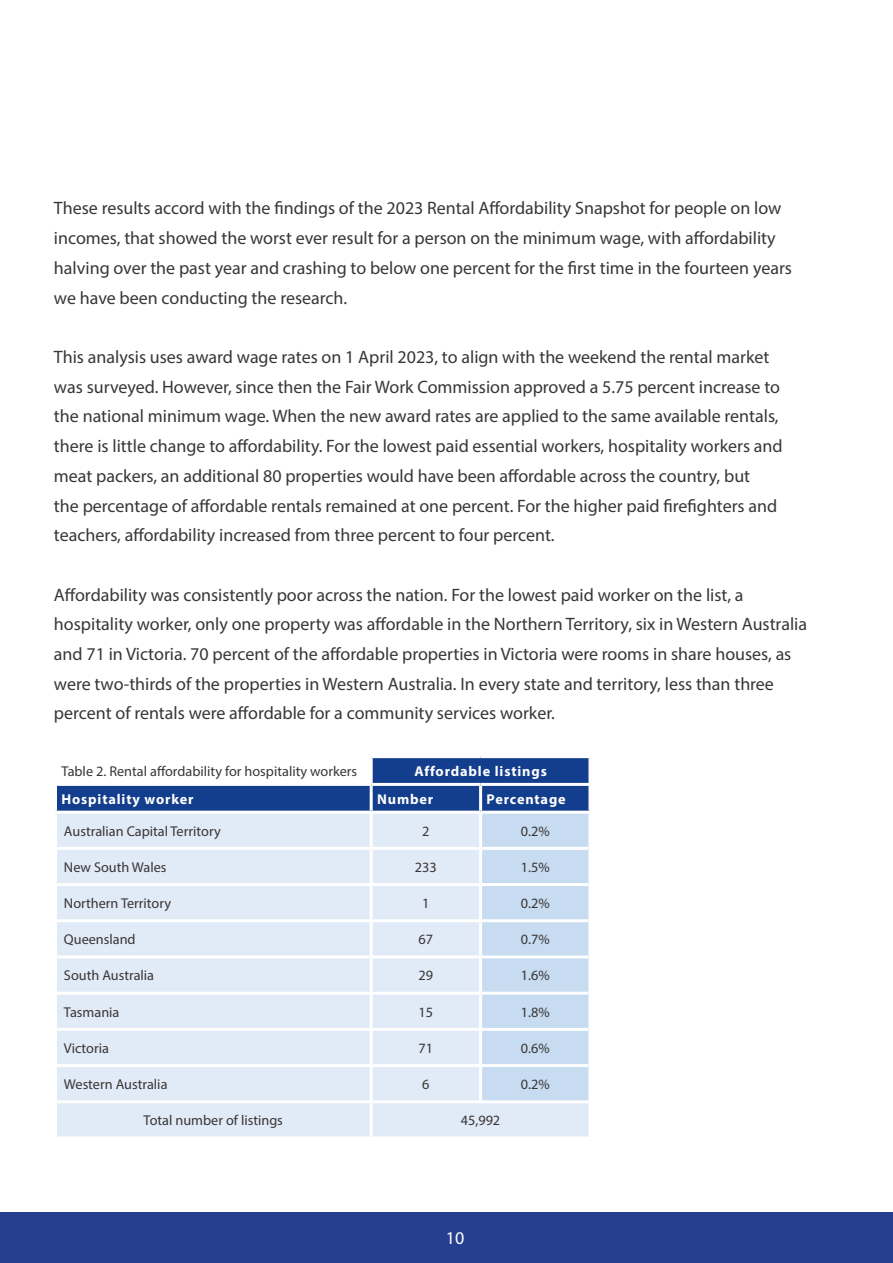
<style>
.page{position:relative;width:893px;height:1263px;background:#fff}
.page>*{position:absolute;margin:0;border:0;box-sizing:border-box;transform-origin:0 0}
.t1{font:18px/29.7px "Myriad Pro";color:#393636}
.t2{font:18px "Myriad Pro";color:#fff}
.t3{font:14.25px "Myriad Pro";color:#393636}
.t4{font:700 14.25px "Myriad Pro";letter-spacing:.06em;color:#fff}
</style>
<div class="page">
<div style="left:0;top:1212px;width:892px;height:51px;background:#25408f"></div>
<div style="left:57px;top:1103px;width:531px;height:33px;background:#e1eaf7"></div>
<svg style="left:57px;top:758px;width:531px;height:342px;background:#c7d5ea"></svg>
<hr style="left:370px;top:758px;width:3px;height:25px;background:#fff">
<hr style="left:54px;top:783px;width:317px;height:3px;background:#fff">
<hr style="left:371px;top:783px;width:110px;height:3px;background:#fff">
<hr style="left:370px;top:786px;width:3px;height:25px;background:#fff">
<hr style="left:481px;top:783px;width:110px;height:3px;background:#fff">
<hr style="left:479px;top:786px;width:3px;height:25px;background:#fff">
<hr style="left:54px;top:811px;width:317px;height:3px;background:#fff">
<hr style="left:371px;top:811px;width:110px;height:3px;background:#fff">
<hr style="left:481px;top:811px;width:110px;height:3px;background:#fff">
<hr style="left:54px;top:847px;width:316px;height:3px;background:#fff">
<hr style="left:54px;top:883px;width:316px;height:3px;background:#fff">
<hr style="left:54px;top:919px;width:316px;height:3px;background:#fff">
<hr style="left:54px;top:955px;width:316px;height:3px;background:#fff">
<hr style="left:54px;top:992px;width:316px;height:3px;background:#fff">
<hr style="left:54px;top:1028px;width:316px;height:3px;background:#fff">
<hr style="left:54px;top:1064px;width:316px;height:3px;background:#fff">
<hr style="left:370px;top:1103px;width:3px;height:33px;background:#fff">
<hr style="left:370px;top:814px;width:3px;height:33px;background:#fff">
<hr style="left:479px;top:814px;width:3px;height:33px;background:#fff">
<hr style="left:370px;top:847px;width:111px;height:3px;background:#fff">
<hr style="left:370px;top:850px;width:3px;height:33px;background:#fff">
<hr style="left:481px;top:847px;width:107px;height:3px;background:#fff">
<hr style="left:479px;top:850px;width:3px;height:33px;background:#fff">
<hr style="left:370px;top:883px;width:111px;height:3px;background:#fff">
<hr style="left:370px;top:886px;width:3px;height:33px;background:#fff">
<hr style="left:481px;top:883px;width:107px;height:3px;background:#fff">
<hr style="left:479px;top:886px;width:3px;height:33px;background:#fff">
<hr style="left:370px;top:919px;width:111px;height:3px;background:#fff">
<hr style="left:370px;top:922px;width:3px;height:33px;background:#fff">
<hr style="left:481px;top:919px;width:107px;height:3px;background:#fff">
<hr style="left:479px;top:922px;width:3px;height:33px;background:#fff">
<hr style="left:370px;top:955px;width:111px;height:3px;background:#fff">
<hr style="left:370px;top:958px;width:3px;height:34px;background:#fff">
<hr style="left:481px;top:955px;width:107px;height:3px;background:#fff">
<hr style="left:479px;top:958px;width:3px;height:34px;background:#fff">
<hr style="left:370px;top:992px;width:111px;height:3px;background:#fff">
<hr style="left:370px;top:995px;width:3px;height:33px;background:#fff">
<hr style="left:481px;top:992px;width:107px;height:3px;background:#fff">
<hr style="left:479px;top:995px;width:3px;height:33px;background:#fff">
<hr style="left:370px;top:1028px;width:111px;height:3px;background:#fff">
<hr style="left:370px;top:1031px;width:3px;height:33px;background:#fff">
<hr style="left:481px;top:1028px;width:107px;height:3px;background:#fff">
<hr style="left:479px;top:1031px;width:3px;height:33px;background:#fff">
<hr style="left:370px;top:1064px;width:111px;height:3px;background:#fff">
<hr style="left:370px;top:1067px;width:3px;height:33px;background:#fff">
<hr style="left:481px;top:1064px;width:107px;height:3px;background:#fff">
<hr style="left:479px;top:1067px;width:3px;height:33px;background:#fff">
<p class="t1" style="left:54px;top:193px;width:739px">These results accord with the findings of the 2023 Rental Affordability Snapshot for people on low incomes, that showed the worst ever result for a person on the minimum wage, with affordability halving over the past year and crashing to below one percent for the first time in the fourteen years we have been conducting the research.</p>
<p class="t1" style="left:54px;top:342px;width:730px">This analysis uses award wage rates on 1 April 2023, to align with the weekend the rental market was surveyed. However, since then the Fair Work Commission approved a 5.75 percent increase to the national minimum wage. When the new award rates are applied to the same available rentals, there is little change to affordability. For the lowest paid essential workers, hospitality workers and meat packers, an additional 80 properties would have been affordable across the country, but<br>the percentage of affordable rentals remained at one percent. For the higher paid firefighters and teachers, affordability increased from three percent to four percent.</p>
<p class="t1" style="left:54px;top:579px;width:755px">Affordability was consistently poor across the nation. For the lowest paid worker on the list, a hospitality worker, only one property was affordable in the Northern Territory, six in Western Australia and 71 in Victoria. 70 percent of the affordable properties in Victoria were rooms in share houses, as were two-thirds of the properties in Western Australia. In every state and territory, less than three percent of rentals were affordable for a community services worker.</p>
<p class="t3" style="left:62px;top:762px;width:297px">Table 2. Rental affordability for hospitality workers</p>
<p class="t4" style="left:414px;top:762px;width:134px">Affordable listings</p>
<p class="t4" style="left:62px;top:789px;width:134px">Hospitality worker</p>
<p class="t4" style="left:377px;top:789px;width:58px">Number</p>
<p class="t4" style="left:487px;top:789px;width:81px">Percentage</p>
<p class="t3" style="left:64px;top:822px;width:158px">Australian Capital Territory</p>
<p class="t3" style="left:422px;top:822px;width:9px">2</p>
<p class="t3" style="left:521px;top:822px;width:30px">0.2%</p>
<p class="t3" style="left:64px;top:858px;width:104px">New South Wales</p>
<p class="t3" style="left:415px;top:858px;width:23px">233</p>
<p class="t3" style="left:521px;top:858px;width:30px">1.5%</p>
<p class="t3" style="left:64px;top:894px;width:109px">Northern Territory</p>
<p class="t3" style="left:422px;top:894px;width:9px">1</p>
<p class="t3" style="left:521px;top:894px;width:30px">0.2%</p>
<p class="t3" style="left:64px;top:931px;width:73px">Queensland</p>
<p class="t3" style="left:419px;top:931px;width:16px">67</p>
<p class="t3" style="left:521px;top:931px;width:30px">0.7%</p>
<p class="t3" style="left:64px;top:967px;width:92px">South Australia</p>
<p class="t3" style="left:419px;top:967px;width:16px">29</p>
<p class="t3" style="left:521px;top:967px;width:30px">1.6%</p>
<p class="t3" style="left:64px;top:1003px;width:57px">Tasmania</p>
<p class="t3" style="left:419px;top:1003px;width:16px">15</p>
<p class="t3" style="left:521px;top:1003px;width:30px">1.8%</p>
<p class="t3" style="left:64px;top:1039px;width:47px">Victoria</p>
<p class="t3" style="left:419px;top:1039px;width:16px">71</p>
<p class="t3" style="left:521px;top:1039px;width:30px">0.6%</p>
<p class="t3" style="left:64px;top:1075px;width:105px">Western Australia</p>
<p class="t3" style="left:422px;top:1075px;width:9px">6</p>
<p class="t3" style="left:521px;top:1075px;width:30px">0.2%</p>
<p class="t3" style="left:144px;top:1111px;width:141px">Total number of listings</p>
<p class="t3" style="left:461px;top:1111px;width:41px">45,992</p>
<p class="t2" style="left:446px;top:1226px;width:20px">10</p>
</div>
